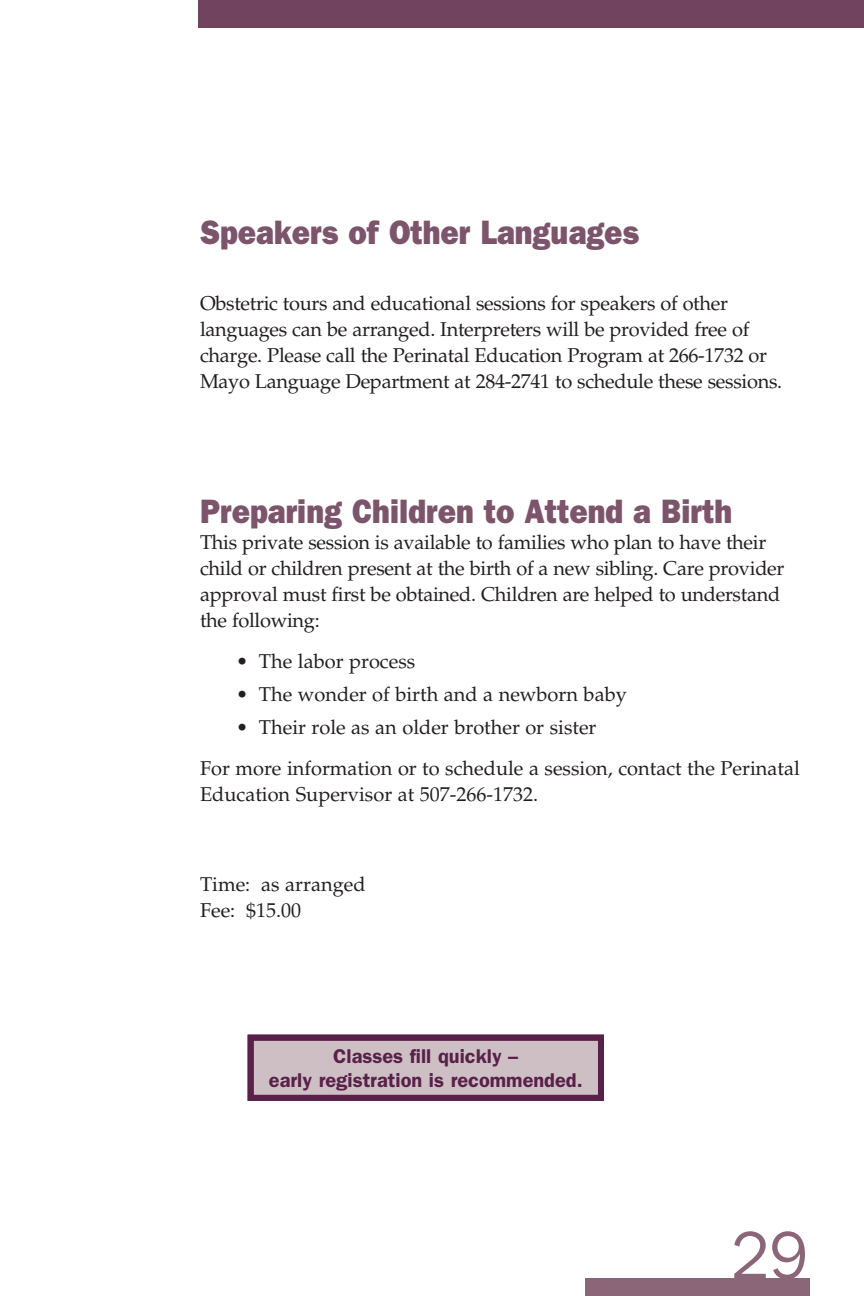
<style>
.page{position:relative;width:864px;height:1296px;background:#fff}
.page>*{position:absolute;margin:0;border:0;box-sizing:border-box;transform-origin:0 0}
.t1{font:68px "ITC Franklin Gothic Std";color:#8b6679;scale:.95 1}
.class_title{font:34px "ITC Franklin Gothic Std Hvy";color:#7c546b;scale:.9 1}
.Text{font:20px/26px "Palatino LT Std";letter-spacing:-.015em;color:#231f20}
.text-end_paragraph{font:20px/26px "Palatino LT Std";color:#231f20}
.bulleted_items{font:20px "Palatino LT Std";color:#231f20}
.t2{font:600 20px/24px "ITC Franklin Gothic Std";color:#592049;text-align:center}
</style>
<div class="page">
<div style="left:198px;top:0;width:666px;height:28px;background:#71435f"></div>
<div style="left:585px;top:1278px;width:225px;height:18px;background:#8b6679"></div>
<svg style="left:247px;top:1034px;width:357px;height:67px;background:#b7a0ad"></svg>
<div style="left:253px;top:1040px;width:346px;height:56px;border:1px solid #592049"></div>
<p class="class_title" style="left:200px;top:213px;width:489px">Speakers of Other Languages</p>
<p class="Text" style="left:200px;top:291px;width:584px">Obstetric tours and educational sessions for speakers of other languages can be arranged. Interpreters will be provided free of charge. Please call the Perinatal Education Program at 266-1732 or Mayo Language Department at 284-2741 to schedule these sessions.</p>
<p class="class_title" style="left:200px;top:492px;width:593px">Preparing Children to Attend a Birth</p>
<p class="Text" style="left:200px;top:530px;width:586px">This private session is available to families who plan to have their child or children present at the birth of a new sibling. Care provider approval must first be obtained. Children are helped to understand the following:</p>
<p class="bulleted_items" style="left:236px;top:649px;width:181px">• The labor process</p>
<p class="bulleted_items" style="left:236px;top:682px;width:392px">• The wonder of birth and a newborn baby</p>
<p class="bulleted_items" style="left:236px;top:716px;width:362px">• Their role as an older brother or sister</p>
<p class="text-end_paragraph" style="left:200px;top:755px;width:601px">For more information or to schedule a session, contact the Perinatal<br>Education Supervisor at 507-266-1732.</p>
<p class="text-end_paragraph" style="left:200px;top:872px;width:167px">Time: as arranged<br>Fee: $15.00</p>
<p class="t2" style="left:269px;top:1044px;width:315px">Classes fill quickly –<br>early registration is recommended.</p>
<h1 class="t1" style="left:731px;top:1216px;width:82px">29</h1>
</div>
